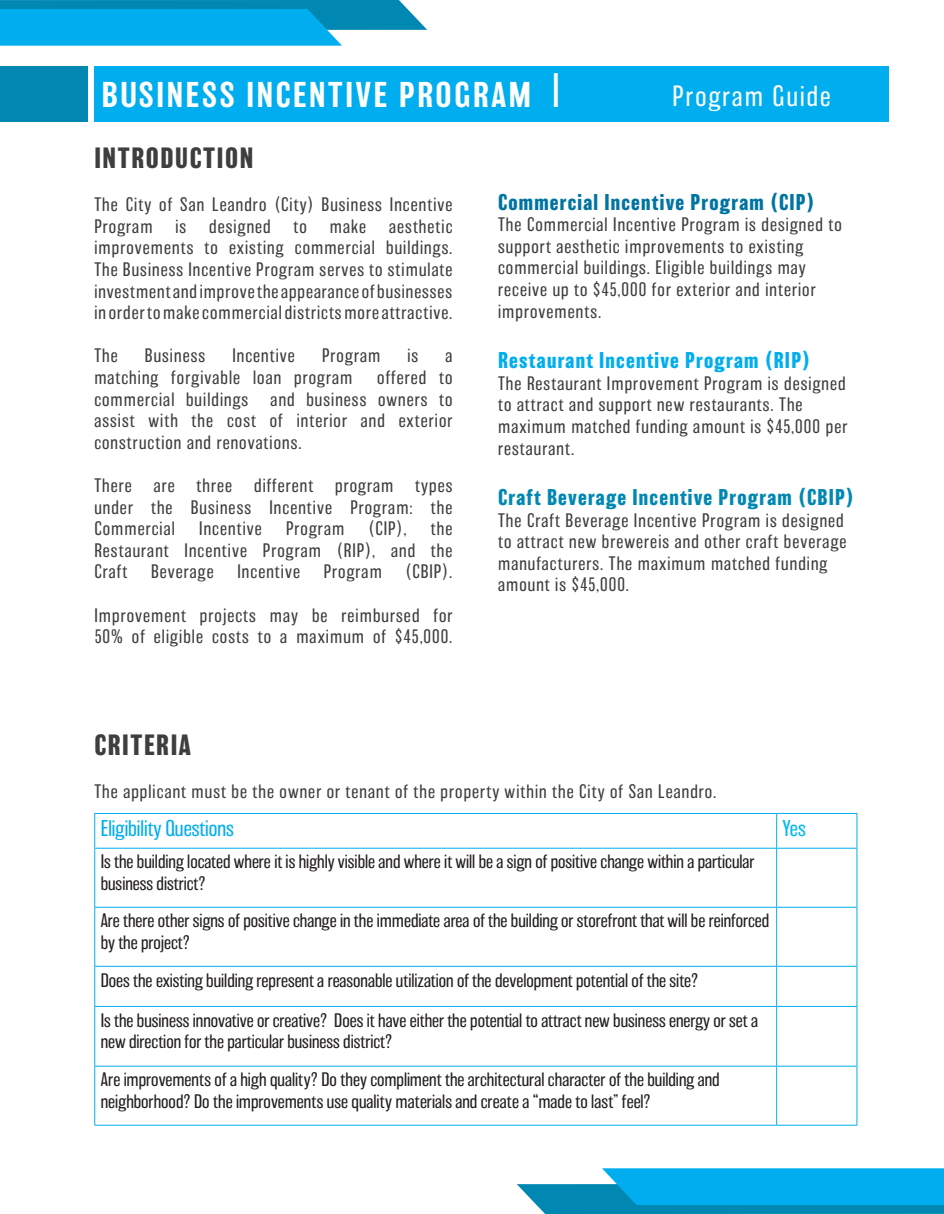
<style>
.page{position:relative;width:944px;height:1214px;background:#fff}
.page>*{position:absolute;margin:0;border:0;box-sizing:border-box;transform-origin:0 0}
.Registration_Form{font:500 33px "Balboa";letter-spacing:.08em;color:#fff}
.Text{font:700 27px "Balboa";letter-spacing:.06em;color:#3e3e3f}
.Registration_Form-2{font:200 27px "Balboa";letter-spacing:.08em;color:#fff}
.Text-2{font:700 21px "Balboa";letter-spacing:.06em;color:#0088b2}
.Text-3{font:700 21px "Balboa";letter-spacing:.06em;color:#0074a1}
.Text-4{font:700 21px "Balboa";letter-spacing:.06em;color:#00aeef}
.Personal_Information{font:200 21px "Balboa";color:#00aeef}
.Personal_Information-2{font:200 21px "Balboa";color:#00baf1}
.Text-5{font:200 18px/21.6px "Balboa";letter-spacing:.06em;color:#3e3e3f}
.Personal_Information-3{font:200 18px/21.6px "Balboa";color:#231f20}
.s1{font-weight:200;font-size:45px}
</style>
<div class="page">
<svg style="left:0;top:0;width:427px;height:46px;background:#1aabde"></svg>
<svg style="left:517px;top:1168px;width:427px;height:46px;background:#1aabde"></svg>
<div style="left:94px;top:67px;width:794px;height:55px;background:#00aeef"></div>
<div style="left:0;top:67px;width:87px;height:55px;background:#0088b2"></div>
<hr style="left:94px;top:813px;width:682px;height:1px;background:#00aeef">
<hr style="left:94px;top:813px;width:1px;height:35px;background:#00aeef">
<hr style="left:776px;top:813px;width:81px;height:1px;background:#00aeef">
<hr style="left:776px;top:813px;width:1px;height:35px;background:#00aeef">
<hr style="left:856px;top:813px;width:1px;height:35px;background:#00aeef">
<hr style="left:94px;top:848px;width:682px;height:1px;background:#00aeef">
<hr style="left:94px;top:848px;width:1px;height:59px;background:#00aeef">
<hr style="left:776px;top:848px;width:81px;height:1px;background:#00aeef">
<hr style="left:776px;top:848px;width:1px;height:59px;background:#00aeef">
<hr style="left:856px;top:848px;width:1px;height:59px;background:#00aeef">
<hr style="left:94px;top:907px;width:682px;height:1px;background:#00aeef">
<hr style="left:94px;top:907px;width:1px;height:59px;background:#00aeef">
<hr style="left:776px;top:907px;width:81px;height:1px;background:#00aeef">
<hr style="left:776px;top:907px;width:1px;height:59px;background:#00aeef">
<hr style="left:856px;top:907px;width:1px;height:59px;background:#00aeef">
<hr style="left:94px;top:966px;width:682px;height:1px;background:#00aeef">
<hr style="left:94px;top:966px;width:1px;height:40px;background:#00aeef">
<hr style="left:776px;top:966px;width:81px;height:1px;background:#00aeef">
<hr style="left:776px;top:966px;width:1px;height:40px;background:#00aeef">
<hr style="left:856px;top:966px;width:1px;height:40px;background:#00aeef">
<hr style="left:94px;top:1006px;width:682px;height:1px;background:#00aeef">
<hr style="left:94px;top:1006px;width:1px;height:59px;background:#00aeef">
<hr style="left:776px;top:1006px;width:81px;height:1px;background:#00aeef">
<hr style="left:776px;top:1006px;width:1px;height:59px;background:#00aeef">
<hr style="left:856px;top:1006px;width:1px;height:59px;background:#00aeef">
<hr style="left:94px;top:1065px;width:682px;height:1px;background:#00aeef">
<hr style="left:94px;top:1066px;width:1px;height:58px;background:#00aeef">
<hr style="left:776px;top:1065px;width:81px;height:1px;background:#00aeef">
<hr style="left:776px;top:1066px;width:1px;height:58px;background:#00aeef">
<hr style="left:856px;top:1066px;width:1px;height:58px;background:#00aeef">
<hr style="left:94px;top:1124px;width:682px;height:1px;background:#00aeef">
<hr style="left:776px;top:1124px;width:81px;height:1px;background:#00aeef">
<p class="Registration_Form" style="left:102px;top:77px;width:459px">BUSINESS INCENTIVE PROGRAM <span class="s1">l</span></p>
<p class="Text" style="left:94px;top:142px;width:160px">INTRODUCTION</p>
<p class="Text-5" style="left:94px;top:194px;width:359px">The City of San Leandro (City) Business Incentive</p>
<p class="Text-5" style="left:94px;top:215px;width:60px">Program</p>
<p class="Text-5" style="left:175px;top:215px;width:12px">is</p>
<p class="Text-5" style="left:209px;top:215px;width:63px">designed</p>
<p class="Text-5" style="left:293px;top:215px;width:15px">to</p>
<p class="Text-5" style="left:330px;top:215px;width:38px">make</p>
<p class="Text-5" style="left:389px;top:215px;width:65px">aesthetic</p>
<p class="Text-5" style="left:94px;top:237px;width:359px">improvements to existing commercial buildings.<br>The Business Incentive Program serves to stimulate</p>
<p class="Text-5" style="left:94px;top:280px;width:359px">investment and improve the appearance of businesses in order to make commercial districts more attractive.</p>
<p class="Text-5" style="left:94px;top:345px;width:25px">The</p>
<p class="Text-5" style="left:145px;top:345px;width:62px">Business</p>
<p class="Text-5" style="left:232px;top:345px;width:64px">Incentive</p>
<p class="Text-5" style="left:322px;top:345px;width:60px">Program</p>
<p class="Text-5" style="left:407px;top:345px;width:12px">is</p>
<p class="Text-5" style="left:445px;top:345px;width:8px">a</p>
<p class="Text-5" style="left:94px;top:367px;width:259px">matching forgivable loan program</p>
<p class="Text-5" style="left:377px;top:367px;width:77px">offered to</p>
<p class="Text-5" style="left:94px;top:388px;width:359px">commercial buildings and business owners to</p>
<p class="Text-5" style="left:94px;top:410px;width:360px">assist with the cost of interior and exterior</p>
<p class="Text-5" style="left:94px;top:431px;width:209px">construction and renovations.</p>
<p class="Text-5" style="left:94px;top:475px;width:359px">There are three different program types</p>
<p class="Text-5" style="left:94px;top:496px;width:359px">under the Business Incentive Program: the<br>Commercial</p>
<p class="Registration_Form-2" style="left:672px;top:81px;width:160px">Program Guide</p>
<p class="Text-3" style="left:498px;top:190px;width:318px">Commercial Incentive Program (CIP)</p>
<p class="Text-5" style="left:498px;top:214px;width:345px">The Commercial Incentive Program is designed to support aesthetic improvements to existing</p>
<p class="Text-5" style="left:498px;top:257px;width:309px">commercial buildings. Eligible buildings may</p>
<p class="Text-5" style="left:498px;top:279px;width:319px">receive up to $45,000 for exterior and interior improvements.</p>
<p class="Text-4" style="left:498px;top:348px;width:313px">Restaurant Incentive Program (RIP)</p>
<p class="Text-5" style="left:498px;top:372px;width:351px">The Restaurant Improvement Program is designed to attract and support new restaurants. The maximum matched funding amount is $45,000 per restaurant.</p>
<p class="Text-2" style="left:498px;top:485px;width:357px">Craft Beverage Incentive Program (CBIP)</p>
<p class="Text-5" style="left:498px;top:509px;width:350px">The Craft Beverage Incentive Program is designed to attract new brewereis and other craft beverage manufacturers. The maximum matched funding amount is $45,000.</p>
<p class="Text-5" style="left:199px;top:518px;width:64px">Incentive</p>
<p class="Text-5" style="left:286px;top:518px;width:60px">Program</p>
<p class="Text-5" style="left:368px;top:518px;width:40px">(CIP),</p>
<p class="Text-5" style="left:94px;top:518px;width:359px;text-align:justify;text-indent:336px">the Restaurant Incentive Program (RIP), and the Craft</p>
<p class="Text-5" style="left:151px;top:561px;width:64px">Beverage</p>
<p class="Text-5" style="left:237px;top:561px;width:64px">Incentive</p>
<p class="Text-5" style="left:324px;top:561px;width:60px">Program</p>
<p class="Text-5" style="left:405px;top:561px;width:48px">(CBIP).</p>
<p class="Text-5" style="left:94px;top:604px;width:360px">Improvement projects may be reimbursed for<br>50% of eligible costs to a maximum of $45,000.</p>
<p class="Text" style="left:94px;top:729px;width:98px">CRITERIA</p>
<p class="Text-5" style="left:94px;top:781px;width:623px">The applicant must be the owner or tenant of the property within the City of San Leandro.</p>
<p class="Personal_Information" style="left:101px;top:817px;width:135px">Eligibility Questions</p>
<p class="Personal_Information-2" style="left:782px;top:817px;width:25px">Yes</p>
<p class="Personal_Information-3" style="left:101px;top:851px;width:655px">Is the building located where it is highly visible and where it will be a sign of positive change within a particular business district?</p>
<p class="Personal_Information-3" style="left:101px;top:910px;width:670px">Are there other signs of positive change in the immediate area of the building or storefront that will be reinforced by the project?</p>
<p class="Personal_Information-3" style="left:101px;top:969px;width:599px">Does the existing building represent a reasonable utilization of the development potential of the site?</p>
<p class="Personal_Information-3" style="left:101px;top:1009px;width:658px">Is the business innovative or creative? Does it have either the potential to attract new business energy or set a new direction for the particular business district?</p>
<p class="Personal_Information-3" style="left:101px;top:1069px;width:620px">Are improvements of a high quality? Do they compliment the architectural character of the building and</p>
<p class="Personal_Information-3" style="left:101px;top:1090px;width:551px">neighborhood? Do the improvements use quality materials and create a “made to last” feel?</p>
</div>
